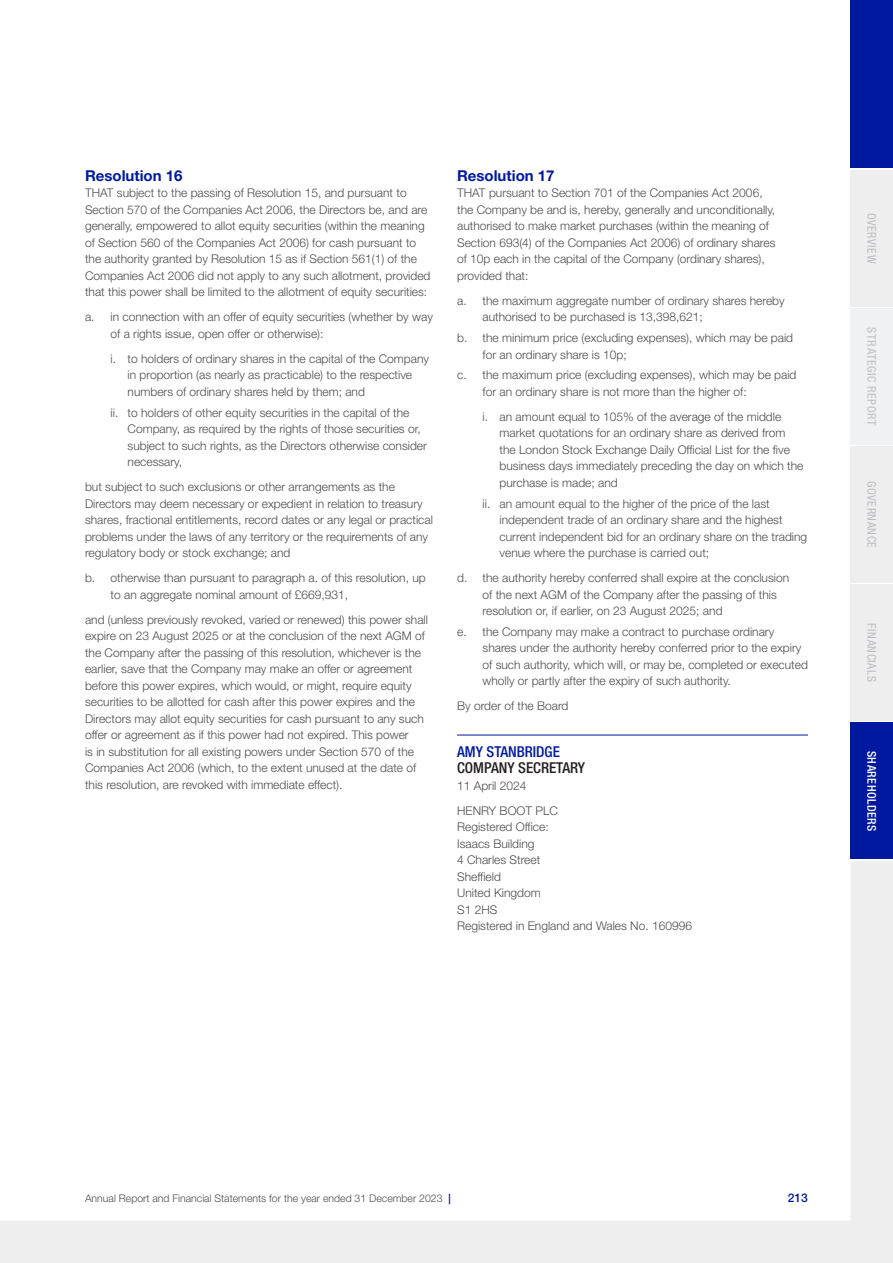
<style>
.page{position:relative;width:893px;height:1263px;background:#fff}
.page>*{position:absolute;margin:0;border:0;box-sizing:border-box;transform-origin:0 0}
.t1{font:700 15px "Helvetica Neue LT Std";color:#00199f}
.t2{font:500 condensed 15px "Helvetica Neue LT Std";color:#231f20}
.t3{font:500 condensed 15px "Helvetica Neue LT Std";color:#00199f}
.t4{font:300 12px/16.5px "Helvetica Neue LT Std";color:#4b4c4d}
.t5{font:condensed 12px "Helvetica Neue LT Std";letter-spacing:.045em;color:#bcbdc0}
.t6{font:500 condensed 12px "Helvetica Neue LT Std";letter-spacing:.045em;color:#c6c7c9}
.t7{font:500 condensed 12px "Helvetica Neue LT Std";letter-spacing:.04em;color:#fff}
.t8{font:500 12px "Helvetica Neue LT Std";color:#00199f}
.t9{font:300 10.5px "Helvetica Neue LT Std";color:#4b4c4d}
.s1{font-weight:500;color:#00199f}
</style>
<div class="page">
<hr style="left:457px;top:735px;width:351px;height:1px;background:#00199f">
<div style="left:850px;top:0;width:43px;height:168px;background:#00199f"></div>
<div style="left:850px;top:170px;width:43px;height:136px;background:#eeeeef"></div>
<div style="left:850px;top:308px;width:43px;height:136px;background:#f0f1f2"></div>
<svg style="left:0;top:861px;width:893px;height:402px"></svg>
<div style="left:850px;top:446px;width:43px;height:137px;background:#eeeeef"></div>
<div style="left:850px;top:723px;width:43px;height:136px;background:#00199f"></div>
<div style="left:850px;top:585px;width:43px;height:136px;background:#eeeeef"></div>
<p class="t1" style="left:85px;top:166px;width:99px">Resolution 16</p>
<p class="t4" style="left:85px;top:185px;width:347px">THAT subject to the passing of Resolution 15, and pursuant to Section 570 of the Companies Act 2006, the Directors be, and are generally, empowered to allot equity securities (within the meaning of Section 560 of the Companies Act 2006) for cash pursuant to the authority granted by Resolution 15 as if Section 561(1) of the Companies Act 2006 did not apply to any such allotment, provided that this power shall be limited to the allotment of equity securities:</p>
<p class="t4" style="left:111px;top:309px;width:324px;text-indent:-26px">a. in connection with an offer of equity securities (whether by way of a rights issue, open offer or otherwise):</p>
<p class="t4" style="left:128px;top:350px;width:303px;text-indent:-17px">i. to holders of ordinary shares in the capital of the Company in proportion (as nearly as practicable) to the respective numbers of ordinary shares held by them; and</p>
<p class="t4" style="left:128px;top:404px;width:301px;text-indent:-17px">ii. to holders of other equity securities in the capital of the Company, as required by the rights of those securities or, subject to such rights, as the Directors otherwise consider necessary,</p>
<p class="t4" style="left:85px;top:478px;width:349px">but subject to such exclusions or other arrangements as the Directors may deem necessary or expedient in relation to treasury shares, fractional entitlements, record dates or any legal or practical problems under the laws of any territory or the requirements of any regulatory body or stock exchange; and</p>
<p class="t4" style="left:111px;top:569px;width:317px;text-indent:-26px">b. otherwise than pursuant to paragraph a. of this resolution, up to an aggregate nominal amount of £669,931,</p>
<p class="t4" style="left:85px;top:611px;width:344px">and (unless previously revoked, varied or renewed) this power shall expire on 23 August 2025 or at the conclusion of the next AGM of the Company after the passing of this resolution, whichever is the earlier, save that the Company may make an offer or agreement before this power expires, which would, or might, require equity securities to be allotted for cash after this power expires and the Directors may allot equity securities for cash pursuant to any such offer or agreement as if this power had not expired. This power<br>is in substitution for all existing powers under Section 570 of the Companies Act 2006 (which, to the extent unused at the date of this resolution, are revoked with immediate effect).</p>
<p class="t1" style="left:457px;top:166px;width:99px">Resolution 17</p>
<p class="t4" style="left:457px;top:185px;width:320px">THAT pursuant to Section 701 of the Companies Act 2006, the Company be and is, hereby, generally and unconditionally, authorised to make market purchases (within the meaning of Section 693(4) of the Companies Act 2006) of ordinary shares of 10p each in the capital of the Company (ordinary shares), provided that:</p>
<p class="t4" style="left:483px;top:292px;width:304px;text-indent:-26px">a. the maximum aggregate number of ordinary shares hereby authorised to be purchased is 13,398,621;</p>
<p class="t4" style="left:483px;top:329px;width:312px;text-indent:-26px">b. the minimum price (excluding expenses), which may be paid for an ordinary share is 10p;</p>
<p class="t4" style="left:483px;top:367px;width:315px;text-indent:-26px">c. the maximum price (excluding expenses), which may be paid for an ordinary share is not more than the higher of:</p>
<p class="t4" style="left:500px;top:408px;width:305px;text-indent:-17px">i. an amount equal to 105% of the average of the middle market quotations for an ordinary share as derived from the London Stock Exchange Daily Official List for the five business days immediately preceding the day on which the purchase is made; and</p>
<p class="t4" style="left:500px;top:495px;width:309px;text-indent:-17px">ii. an amount equal to the higher of the price of the last independent trade of an ordinary share and the highest current independent bid for an ordinary share on the trading venue where the purchase is carried out;</p>
<p class="t4" style="left:483px;top:569px;width:308px;text-indent:-26px">d. the authority hereby conferred shall expire at the conclusion of the next AGM of the Company after the passing of this resolution or, if earlier, on 23 August 2025; and</p>
<p class="t4" style="left:483px;top:623px;width:327px;text-indent:-26px">e. the Company may make a contract to purchase ordinary shares under the authority hereby conferred prior to the expiry of such authority, which will, or may be, completed or executed wholly or partly after the expiry of such authority.</p>
<p class="t4" style="left:457px;top:698px;width:113px">By order of the Board</p>
<p class="t3" style="left:457px;top:742px;width:104px">AMY STANBRIDGE</p>
<p class="t2" style="left:457px;top:759px;width:130px">COMPANY SECRETARY</p>
<p class="t4" style="left:457px;top:773px;width:102px;line-height:25px">11 April 2024<br>HENRY BOOT PLC</p>
<p class="t4" style="left:457px;top:818px;width:236px">Registered Office:<br>Isaacs Building<br>4 Charles Street<br>Sheffield<br>United Kingdom<br>S1 2HS<br>Registered in England and Wales No. 160996</p>
<p class="t5" style="left:879px;top:213px;width:52px;rotate:90deg">OVERVIEW</p>
<p class="t6" style="left:879px;top:327px;width:99px;rotate:90deg">STRATEGIC REPORT</p>
<p class="t5" style="left:879px;top:481px;width:68px;rotate:90deg">GOVERNANCE</p>
<p class="t5" style="left:879px;top:623px;width:60px;rotate:90deg">FINANCIALS</p>
<p class="t7" style="left:879px;top:751px;width:82px;rotate:90deg">SHAREHOLDERS</p>
<p class="t9" style="left:85px;top:1192px;width:367px">Annual Report and Financial Statements for the year ended 31 December 2023 <span class="s1">|</span></p>
<p class="t8" style="left:788px;top:1191px;width:22px">213</p>
</div>
